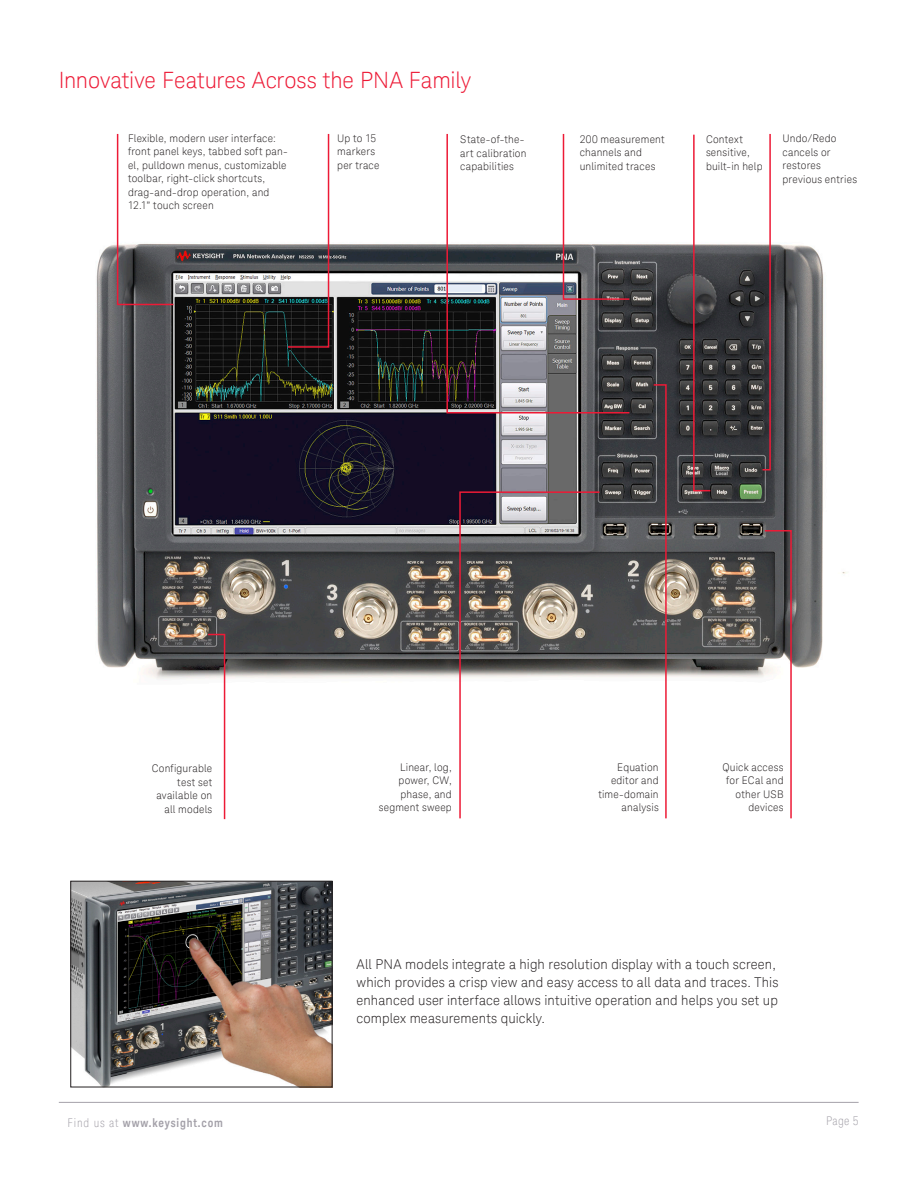
<style>
.page{position:relative;width:918px;height:1188px;background:#fff}
.page>*{position:absolute;margin:0;border:0;box-sizing:border-box;transform-origin:0 0}
.K_Heading_1{font:300 22.5px "Keysight Sans";letter-spacing:-.005em;color:#ed1a36}
.K_Body_Text{font:300 13.5px/18px "Keysight Sans";letter-spacing:.01em;color:#231f20}
.t1{font:700 12px "Keysight Sans Condensed";letter-spacing:.07em;color:#a4a1a9}
.t2{font:300 condensed 12px "Keysight Sans";color:#a4a1a9}
.K_Captions{font:300 10.5px/13.5px "Keysight Sans";letter-spacing:.02em;color:#231f20}
.s1{font-family:"Keysight Sans";font-weight:300;font-stretch:condensed}
</style>
<div class="page">
<hr style="left:59px;top:1102px;width:800px;height:1px;background:#a4a1a9">
<img style="left:96px;top:244px;width:750px;height:435px">
<svg style="left:116px;top:133px;width:59px;height:173px"></svg>
<svg style="left:207px;top:633px;width:19px;height:187px"></svg>
<svg style="left:652px;top:383px;width:15px;height:436px"></svg>
<svg style="left:763px;top:529px;width:30px;height:290px"></svg>
<svg style="left:459px;top:491px;width:142px;height:328px"></svg>
<svg style="left:286px;top:133px;width:44px;height:215px"></svg>
<svg style="left:446px;top:133px;width:185px;height:281px"></svg>
<svg style="left:692px;top:134px;width:20px;height:358px"></svg>
<svg style="left:562px;top:133px;width:69px;height:168px"></svg>
<svg style="left:761px;top:134px;width:11px;height:337px"></svg>
<img style="left:72px;top:883px;width:259px;height:202px">
<div style="left:70px;top:881px;width:263px;height:206px;border:1px solid #231f20"></div>
<p class="K_Heading_1" style="left:59px;top:67px;width:414px">Innovative Features Across the PNA Family</p>
<p class="K_Captions" style="left:128px;top:131px;width:161px">Flexible, modern user interface: front panel keys, tabbed soft pan&shy;el, pulldown menus, customizable toolbar, right-click shortcuts, drag-and-drop operation, and<br>12.1” touch screen</p>
<p class="K_Captions" style="left:337px;top:131px;width:44px">Up to 15 markers per trace</p>
<p class="K_Captions" style="left:460px;top:133px;width:68px">State-of-the&shy;art calibration capabilities</p>
<p class="K_Captions" style="left:580px;top:132px;width:86px">200 measurement channels and unlimited traces</p>
<p class="K_Captions" style="left:706px;top:132px;width:58px">Context sensitive, built-in help</p>
<p class="K_Captions" style="left:782px;top:132px;width:56px">Undo/Redo cancels or restores</p>
<p class="K_Captions" style="left:782px;top:172px;width:76px">previous entries</p>
<p class="K_Captions" style="left:152px;top:762px;width:62px;text-align:right">Configurable test set available on all models</p>
<p class="K_Captions" style="left:379px;top:760px;width:74px;text-align:right">Linear, log, power, CW, phase, and segment sweep</p>
<p class="K_Captions" style="left:598px;top:760px;width:62px;text-align:right">Equation editor and time-domain analysis</p>
<p class="K_Captions" style="left:723px;top:760px;width:63px;text-align:right">Quick access for ECal and other USB devices</p>
<p class="K_Body_Text" style="left:357px;top:956px;width:423px">All PNA models integrate a high resolution display with a touch screen, which provides a crisp view and easy access to all data and traces. This enhanced user interface allows intuitive operation and helps you set up complex measurements quickly.</p>
<p class="t1" style="left:68px;top:1115px;width:157px"><span class="s1">Find us at</span> www.keysight.com</p>
<p class="t2" style="left:826px;top:1113px;width:34px">Page 5</p>
</div>
